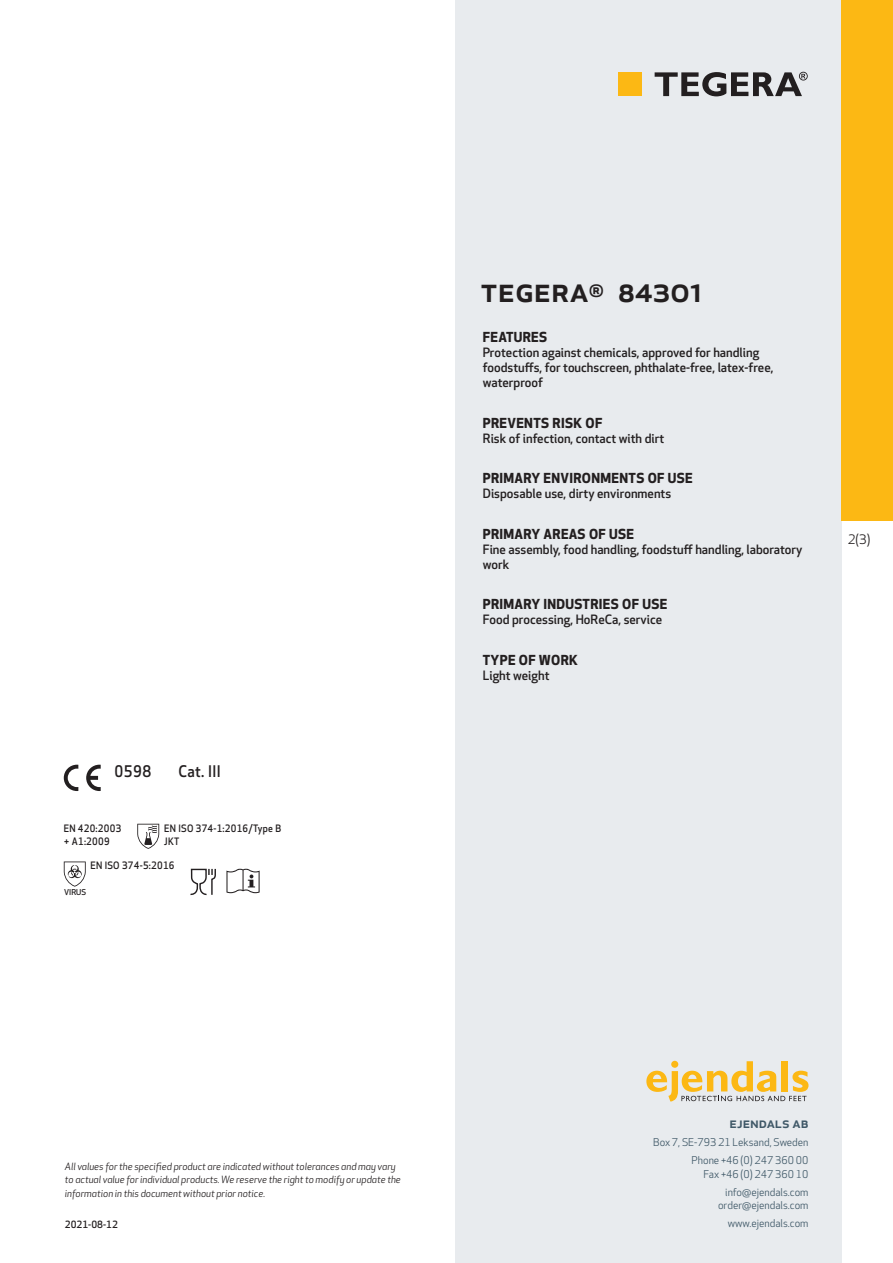
<style>
.page{position:relative;width:893px;height:1263px;background:#fff}
.page>*{position:absolute;margin:0;border:0;box-sizing:border-box;transform-origin:0 0}
.prodname{font:500 34.5px "Apex New";color:#231f20}
.t1{font:500 15.6px "Apex New";letter-spacing:.025em;color:#231f20;scale:.95 1}
.t2{font:500 15px "Apex New";color:#405968}
.Funktion_body{font:700 13.5px "Apex New";letter-spacing:.025em;color:#231f20}
.t3{font:12.75px "Apex New";color:#231f20}
.Funktion_body-2{font:500 12.6px/15px "Apex New";color:#231f20}
.t4{font:10.5px/18px "Apex New";color:#405968;text-align:right}
.PictogramText{font:500 10.05px/13.5px "Apex New";letter-spacing:.025em;color:#231f20;scale:.95 1}
.t5{font:italic 9.75px/13.5px "Apex New";color:#231f20}
.t6{font:500 9.75px "Apex New";color:#231f20}
.beskrivning__fr{font:500 7.95px "Apex New";color:#231f20}
</style>
<div class="page">
<div style="left:455px;top:0;width:387px;height:1263px;background:#e8ebee"></div>
<svg style="left:646px;top:1061px;width:162px;height:40px"></svg>
<div style="left:842px;top:0;width:51px;height:520px;background:#fcb814"></div>
<div style="left:618px;top:72px;width:24px;height:24px;background:#fcb814"></div>
<svg style="left:655px;top:72px;width:153px;height:24px"></svg>
<svg style="left:86px;top:765px;width:15px;height:26px"></svg>
<svg style="left:64px;top:765px;width:14px;height:26px"></svg>
<svg style="left:137px;top:824px;width:22px;height:25px"></svg>
<svg style="left:64px;top:861px;width:22px;height:26px"></svg>
<svg style="left:190px;top:869px;width:26px;height:26px"></svg>
<svg style="left:226px;top:869px;width:34px;height:24px"></svg>
<p class="t1" style="left:115px;top:761px;width:40px">0598</p>
<p class="t1" style="left:178px;top:761px;width:46px">Cat. III</p>
<p class="PictogramText" style="left:64px;top:821px;width:62px">EN 420:2003 + A1:2009</p>
<p class="PictogramText" style="left:164px;top:821px;width:125px">EN ISO 374-1:2016/Type B</p>
<p class="PictogramText" style="left:164px;top:834px;width:17px">JKT</p>
<p class="PictogramText" style="left:91px;top:859px;width:90px">EN ISO 374-5:2016</p>
<p class="beskrivning__fr" style="left:64px;top:886px;width:24px">VIRUS</p>
<p class="prodname" style="left:480px;top:266px;width:223px">TEGERA<sup>®</sup> 84301</p>
<p class="Funktion_body" style="left:483px;top:327px;width:66px">FEATURES</p>
<p class="Funktion_body-2" style="left:483px;top:345px;width:292px">Protection against chemicals, approved for handling foodstuffs, for touchscreen, phthalate-free, latex-free, waterproof</p>
<p class="Funktion_body" style="left:483px;top:413px;width:121px">PREVENTS RISK OF</p>
<p class="Funktion_body-2" style="left:483px;top:430px;width:183px">Risk of infection, contact with dirt</p>
<p class="Funktion_body" style="left:483px;top:468px;width:211px">PRIMARY ENVIRONMENTS OF USE</p>
<p class="Funktion_body-2" style="left:483px;top:486px;width:190px">Disposable use, dirty environments</p>
<p class="Funktion_body" style="left:483px;top:524px;width:153px">PRIMARY AREAS OF USE</p>
<p class="Funktion_body-2" style="left:483px;top:541px;width:321px">Fine assembly, food handling, foodstuff handling, laboratory work</p>
<p class="Funktion_body" style="left:483px;top:595px;width:186px">PRIMARY INDUSTRIES OF USE</p>
<p class="Funktion_body-2" style="left:483px;top:612px;width:181px">Food processing, HoReCa, service</p>
<p class="Funktion_body" style="left:483px;top:650px;width:97px">TYPE OF WORK</p>
<p class="Funktion_body-2" style="left:483px;top:668px;width:68px">Light weight</p>
<p class="t3" style="left:848px;top:531px;width:24px">2(3)</p>
<p class="t5" style="left:65px;top:1159px;width:337px">All values for the specified product are indicated without tolerances and may vary to actual value for individual products. We reserve the right to modify or update the information in this document without prior notice.</p>
<p class="t6" style="left:65px;top:1218px;width:54px">2021-08-12</p>
<p class="t2" style="left:729px;top:1113px;width:80px">ejendals ab</p>
<p class="t4" style="left:653px;top:1133px;width:157px">Box 7, SE-793 21 Leksand, Sweden<br>Phone +46 (0) 247 360 00</p>
<p class="t4" style="left:703px;top:1165px;width:107px">Fax +46 (0) 247 360 10 info@ejendals.com</p>
<p class="t4" style="left:718px;top:1196px;width:92px">order@ejendals.com</p>
<p class="t4" style="left:728px;top:1215px;width:82px">www.ejendals.com</p>
</div>
